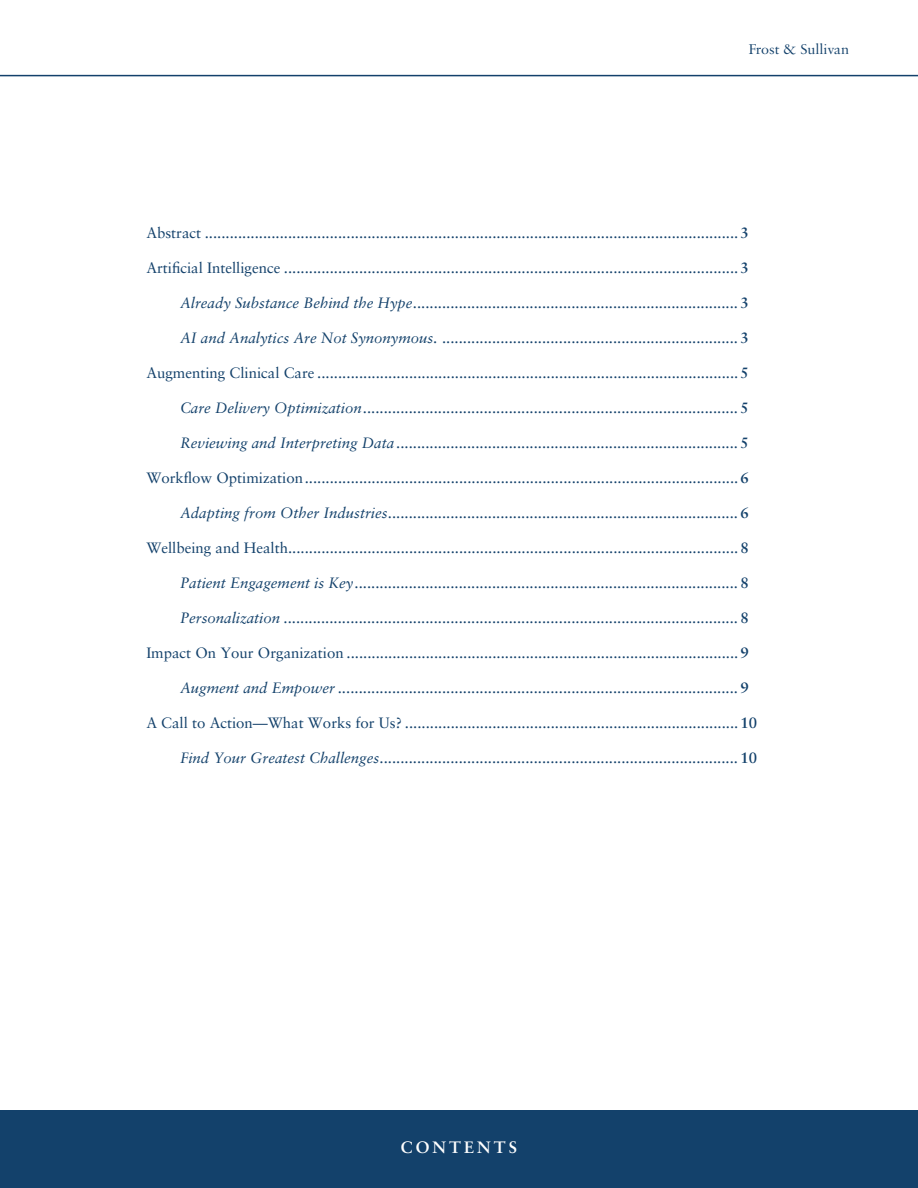
<style>
.page{position:relative;width:918px;height:1188px;background:#fff}
.page>*{position:absolute;margin:0;border:0;box-sizing:border-box;transform-origin:0 0}
.t1{font:700 16.5px "Sabon";letter-spacing:.18em;color:#fff}
.TOC2{font:italic 15px "Sabon";color:#13416b}
.TOC1{font:15px "Sabon";color:#13416b}
.t2{font:15px "Sabon MT Pro";color:#13416b}
.s1{font-weight:700}
.s2{font-weight:700;font-style:normal}
</style>
<div class="page">
<div style="left:0;top:1110px;width:918px;height:78px;background:#13416b"></div>
<hr style="left:0;top:75px;width:918px;height:1px;background:#13416b">
<p class="t2" style="left:749px;top:40px;width:102px">Frost &amp; Sullivan</p>
<p class="TOC1" style="left:146px;top:224px;width:604px">Abstract ................................................................................................................................<span class="s1">3</span></p>
<p class="TOC1" style="left:146px;top:259px;width:604px">Artificial Intelligence .............................................................................................................<span class="s1">3</span></p>
<p class="TOC2" style="left:180px;top:294px;width:570px">Already Substance Behind the Hype..............................................................................<span class="s2">3</span></p>
<p class="TOC2" style="left:180px;top:329px;width:570px">AI and Analytics Are Not Synonymous. .......................................................................<span class="s2">3</span></p>
<p class="TOC1" style="left:146px;top:364px;width:604px">Augmenting Clinical Care .....................................................................................................<span class="s1">5</span></p>
<p class="TOC2" style="left:180px;top:399px;width:570px">Care Delivery Optimization..........................................................................................<span class="s2">5</span></p>
<p class="TOC2" style="left:180px;top:434px;width:570px">Reviewing and Interpreting Data ..................................................................................<span class="s2">5</span></p>
<p class="TOC1" style="left:146px;top:469px;width:604px">Workflow Optimization........................................................................................................<span class="s1">6</span></p>
<p class="TOC2" style="left:180px;top:504px;width:570px">Adapting from Other Industries....................................................................................<span class="s2">6</span></p>
<p class="TOC1" style="left:146px;top:539px;width:604px">Wellbeing and Health............................................................................................................<span class="s1">8</span></p>
<p class="TOC2" style="left:180px;top:574px;width:570px">Patient Engagement is Key............................................................................................<span class="s2">8</span></p>
<p class="TOC2" style="left:180px;top:609px;width:570px">Personalization .............................................................................................................<span class="s2">8</span></p>
<p class="TOC1" style="left:146px;top:644px;width:604px">Impact On Your Organization ..............................................................................................<span class="s1">9</span></p>
<p class="TOC2" style="left:180px;top:680px;width:570px">Augment and Empower ................................................................................................<span class="s2">9</span></p>
<p class="TOC1" style="left:146px;top:714px;width:612px">A Call to Action—What Works for Us? ................................................................................<span class="s1">10</span></p>
<p class="TOC2" style="left:180px;top:750px;width:578px">Find Your Greatest Challenges......................................................................................<span class="s2">10</span></p>
<p class="t1" style="left:401px;top:1137px;width:118px">CONTENTS</p>
</div>
